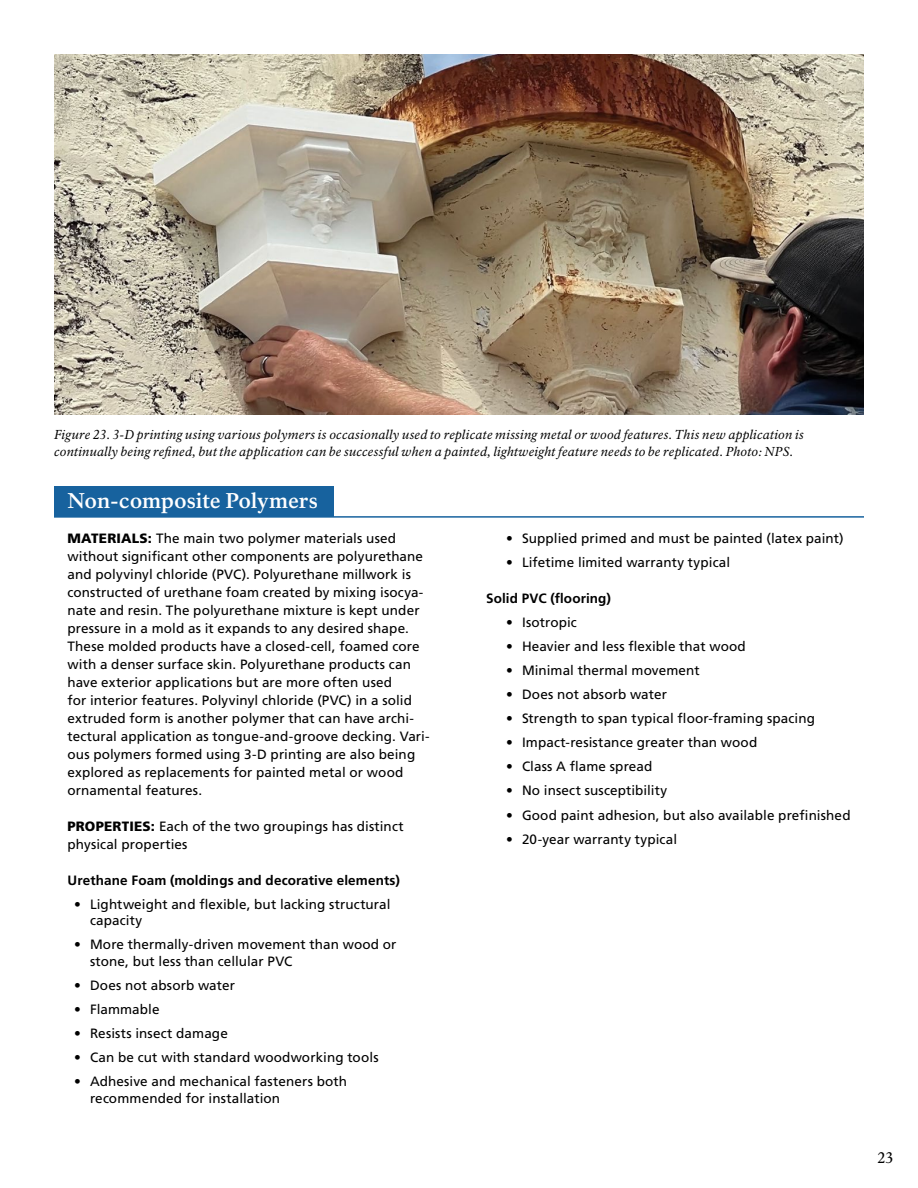
<style>
.page{position:relative;width:918px;height:1188px;background:#fff}
.page>*{position:absolute;margin:0;border:0;box-sizing:border-box;transform-origin:0 0}
._508_Potential_Subs{font:700 21px "NPS Rawlinson OT";letter-spacing:-.005em;color:#fff}
.t1{font:15px "NPS Rawlinson OT";color:#000}
._508_appendix_inset{font:13.5px/18px "Frutiger LT Std";letter-spacing:.005em;color:#000}
._508_subst_materials{font:13.5px/16.5px "Frutiger LT Std";letter-spacing:.005em;color:#000}
._508_appendix_inset-2{font:700 13.5px "Frutiger LT Std";letter-spacing:.01em;color:#000}
._508_Body_text{font:700 13.5px "Frutiger LT Std";letter-spacing:.01em;color:#000}
._508_Photo_captions{font:italic 12.75px/16.5px "NPS Rawlinson OT";letter-spacing:.02em;color:#000}
.s1{font-weight:900}
</style>
<div class="page">
<div style="left:54px;top:487px;width:280px;height:30px;background:#17629e"></div>
<img style="left:54px;top:54px;width:810px;height:360px">
<hr style="left:54px;top:516px;width:810px;height:2px;background:#17629e">
<p class="_508_Photo_captions" style="left:54px;top:427px;width:751px">Figure 23. 3-D printing using various polymers is occasionally used to replicate missing metal or wood features. This new application is continually being refined, but the application can be successful when a painted, lightweight feature needs to be replicated. Photo: NPS.</p>
<p class="_508_Potential_Subs" style="left:68px;top:488px;width:252px">Non-composite Polymers</p>
<p class="_508_appendix_inset" style="left:68px;top:529px;width:364px"><span class="s1">MATERIALS:</span> The main two polymer materials used without significant other components are polyurethane and polyvinyl chloride (PVC). Polyurethane millwork is constructed of urethane foam created by mixing isocya&shy;nate and resin. The polyurethane mixture is kept under pressure in a mold as it expands to any desired shape.<br>These molded products have a closed-cell, foamed core with a denser surface skin. Polyurethane products can have exterior applications but are more often used<br>for interior features. Polyvinyl chloride (PVC) in a solid extruded form is another polymer that can have archi&shy;tectural application as tongue-and-groove decking. Vari&shy;ous polymers formed using 3-D printing are also being explored as replacements for painted metal or wood ornamental features.</p>
<p class="_508_appendix_inset" style="left:68px;top:817px;width:338px"><span class="s1">PROPERTIES:</span> Each of the two groupings has distinct physical properties</p>
<p class="_508_appendix_inset-2" style="left:68px;top:872px;width:334px">Urethane Foam (moldings and decorative elements)</p>
<p class="_508_subst_materials" style="left:90px;top:896px;width:302px;text-indent:-16px">• Lightweight and flexible, but lacking structural capacity</p>
<p class="_508_subst_materials" style="left:90px;top:936px;width:308px;text-indent:-16px">• More thermally-driven movement than wood or stone, but less than cellular PVC</p>
<p class="_508_subst_materials" style="left:74px;top:977px;width:162px">• Does not absorb water</p>
<p class="_508_subst_materials" style="left:74px;top:1001px;width:87px">• Flammable</p>
<p class="_508_subst_materials" style="left:74px;top:1025px;width:155px">• Resists insect damage</p>
<p class="_508_subst_materials" style="left:74px;top:1049px;width:306px">• Can be cut with standard woodworking tools</p>
<p class="_508_subst_materials" style="left:90px;top:1073px;width:259px;text-indent:-16px">• Adhesive and mechanical fasteners both recommended for installation</p>
<p class="_508_subst_materials" style="left:506px;top:530px;width:339px">• Supplied primed and must be painted (latex paint)</p>
<p class="_508_subst_materials" style="left:506px;top:554px;width:225px">• Lifetime limited warranty typical</p>
<p class="_508_Body_text" style="left:486px;top:590px;width:126px">Solid PVC (flooring)</p>
<p class="_508_subst_materials" style="left:506px;top:614px;width:72px">• Isotropic</p>
<p class="_508_subst_materials" style="left:506px;top:638px;width:241px">• Heavier and less flexible that wood</p>
<p class="_508_subst_materials" style="left:506px;top:662px;width:195px">• Minimal thermal movement</p>
<p class="_508_subst_materials" style="left:506px;top:686px;width:162px">• Does not absorb water</p>
<p class="_508_subst_materials" style="left:506px;top:710px;width:310px">• Strength to span typical floor-framing spacing</p>
<p class="_508_subst_materials" style="left:506px;top:734px;width:253px">• Impact-resistance greater than wood</p>
<p class="_508_subst_materials" style="left:506px;top:759px;width:148px">• Class A flame spread</p>
<p class="_508_subst_materials" style="left:506px;top:783px;width:163px">• No insect susceptibility</p>
<p class="_508_subst_materials" style="left:506px;top:807px;width:346px">• Good paint adhesion, but also available prefinished</p>
<p class="_508_subst_materials" style="left:506px;top:831px;width:172px">• 20-year warranty typical</p>
<p class="t1" style="left:878px;top:1149px;width:17px">23</p>
</div>
